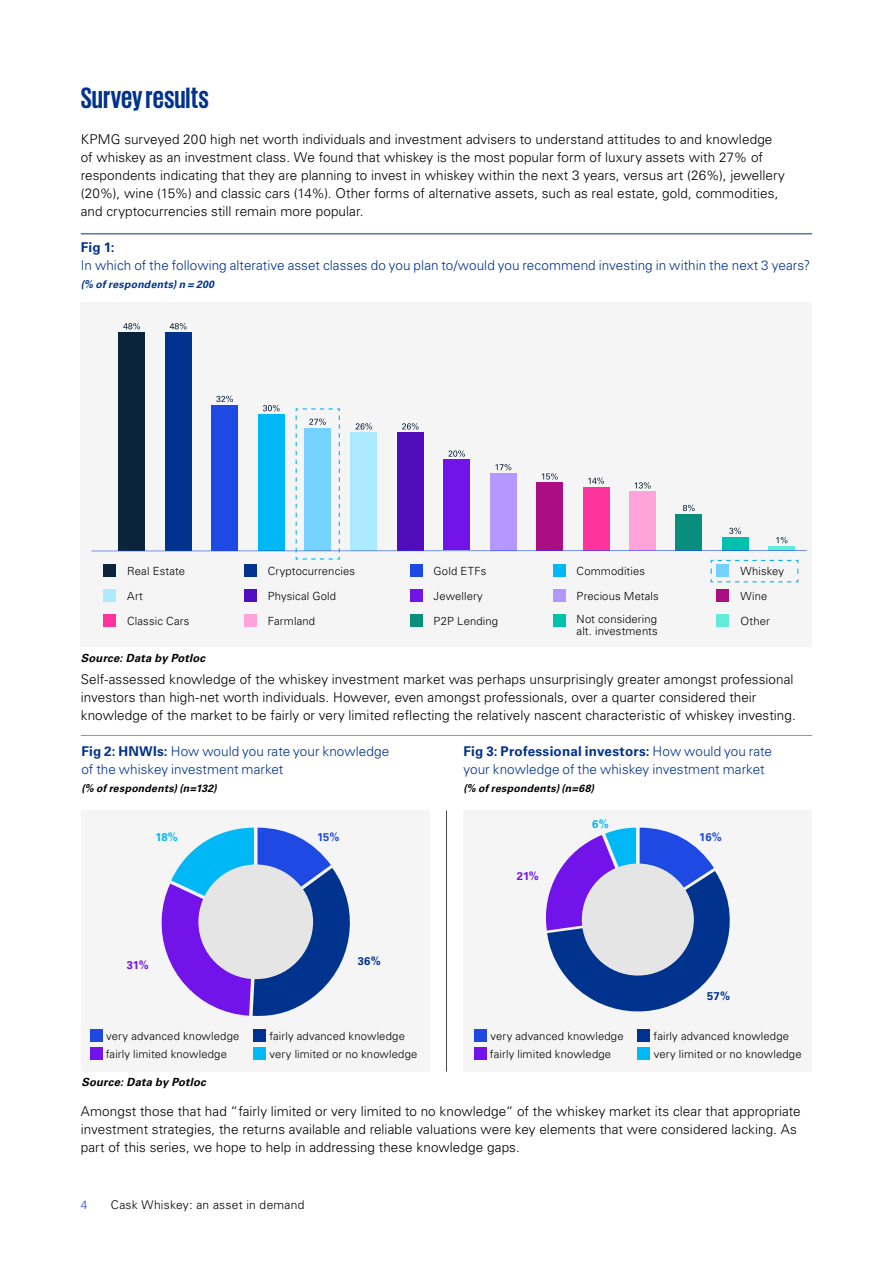
<style>
.page{position:relative;width:893px;height:1263px;background:#fff}
.page>*{position:absolute;margin:0;border:0;box-sizing:border-box;transform-origin:0 0}
.t1{font:700 30px "KPMG";color:#00338d}
.t2{font:300 13.5px/18px "Univers LT Std";letter-spacing:.005em;color:#000}
.t3{font:300 13.5px/18px "Univers LT Std";letter-spacing:.005em;color:#00338d}
.t4{font:700 13.5px "Univers LT Std";color:#00338d}
.t5{font:300 12px "Univers LT Std";letter-spacing:.02em;color:#000}
.t6{font:300 12px "Univers LT Std";color:#1e49e2}
.t7{font:300 11.25px/23.2px "Univers LT Std";letter-spacing:.01em;color:#000}
.t8{font:italic 700 11.25px "Univers LT Std";letter-spacing:.015em;color:#000}
.t9{font:700 11.25px "Univers LT Std";color:#7213ea}
.t10{font:700 11.25px "Univers LT Std";color:#1e49e2}
.t11{font:700 11.25px "Univers LT Std";color:#00338d}
.t12{font:700 11.25px "Univers LT Std";color:#00b8f5}
.t13{font:italic 700 10.5px "Univers LT Std";letter-spacing:.02em;color:#000}
.t14{font:italic 700 10.5px "Univers LT Std";letter-spacing:.02em;color:#00338d}
.s1{font-weight:700}
</style>
<div class="page">
<div style="left:81px;top:302px;width:731px;height:345px;background:#f5f5f5"></div>
<div style="left:81px;top:810px;width:348px;height:261px;background:#f5f5f5"></div>
<div style="left:463px;top:810px;width:349px;height:261px;background:#f5f5f5"></div>
<div style="left:90px;top:1029px;width:13px;height:13px;background:#1e49e2"></div>
<div style="left:253px;top:1029px;width:13px;height:13px;background:#00338d"></div>
<div style="left:90px;top:1047px;width:13px;height:13px;background:#7213ea"></div>
<div style="left:253px;top:1047px;width:13px;height:13px;background:#00b8f5"></div>
<div style="left:474px;top:1029px;width:13px;height:13px;background:#1e49e2"></div>
<div style="left:637px;top:1029px;width:13px;height:13px;background:#00338d"></div>
<div style="left:474px;top:1047px;width:13px;height:13px;background:#7213ea"></div>
<div style="left:637px;top:1047px;width:13px;height:13px;background:#00b8f5"></div>
<div style="left:119px;top:332px;width:26px;height:218px;background:#0c233c"></div>
<svg style="left:123px;top:323px;width:17px;height:7px"></svg>
<div style="left:165px;top:332px;width:26px;height:218px;background:#00338d"></div>
<svg style="left:170px;top:323px;width:17px;height:7px"></svg>
<div style="left:212px;top:405px;width:26px;height:145px;background:#1e49e2"></div>
<svg style="left:216px;top:396px;width:17px;height:6px"></svg>
<div style="left:258px;top:414px;width:26px;height:136px;background:#00b8f5"></div>
<svg style="left:263px;top:405px;width:17px;height:6px"></svg>
<div style="left:351px;top:432px;width:26px;height:118px;background:#aceaff"></div>
<svg style="left:356px;top:423px;width:16px;height:7px"></svg>
<div style="left:397px;top:432px;width:26px;height:118px;background:#510dbc"></div>
<svg style="left:402px;top:423px;width:17px;height:7px"></svg>
<div style="left:444px;top:459px;width:26px;height:91px;background:#7213ea"></div>
<svg style="left:448px;top:450px;width:17px;height:7px"></svg>
<div style="left:490px;top:473px;width:26px;height:77px;background:#b497ff"></div>
<svg style="left:495px;top:464px;width:16px;height:6px"></svg>
<div style="left:537px;top:482px;width:26px;height:68px;background:#ab0d82"></div>
<svg style="left:542px;top:473px;width:16px;height:7px"></svg>
<div style="left:583px;top:487px;width:26px;height:63px;background:#fd349c"></div>
<svg style="left:588px;top:477px;width:16px;height:7px"></svg>
<div style="left:629px;top:491px;width:26px;height:59px;background:#ffa3da"></div>
<svg style="left:635px;top:482px;width:16px;height:7px"></svg>
<div style="left:676px;top:514px;width:26px;height:36px;background:#098e7e"></div>
<svg style="left:683px;top:505px;width:12px;height:6px"></svg>
<div style="left:722px;top:537px;width:26px;height:13px;background:#00c0ae"></div>
<svg style="left:729px;top:527px;width:12px;height:7px"></svg>
<hr style="left:769px;top:546px;width:26px;height:4px;background:#63ebda">
<svg style="left:776px;top:537px;width:11px;height:6px"></svg>
<hr style="left:91px;top:550px;width:716px;height:1px;background:#1e49e2">
<hr style="left:81px;top:234px;width:731px;height:1px;background:#00338d">
<div style="left:103px;top:564px;width:13px;height:13px;background:#0c233c"></div>
<div style="left:103px;top:589px;width:13px;height:13px;background:#aceaff"></div>
<div style="left:103px;top:614px;width:13px;height:13px;background:#fc339c"></div>
<div style="left:410px;top:564px;width:12px;height:13px;background:#1e49e2"></div>
<div style="left:410px;top:589px;width:12px;height:13px;background:#7213ea"></div>
<div style="left:410px;top:614px;width:12px;height:13px;background:#0a8f7d"></div>
<div style="left:244px;top:564px;width:13px;height:13px;background:#00338d"></div>
<div style="left:244px;top:589px;width:13px;height:13px;background:#520dbd"></div>
<div style="left:244px;top:614px;width:13px;height:13px;background:#ffa3d9"></div>
<div style="left:553px;top:564px;width:12px;height:13px;background:#00b8f5"></div>
<div style="left:553px;top:589px;width:12px;height:13px;background:#b596ff"></div>
<div style="left:553px;top:614px;width:12px;height:13px;background:#00c0ae"></div>
<div style="left:717px;top:589px;width:12px;height:13px;background:#ab0d82"></div>
<div style="left:717px;top:614px;width:12px;height:13px;background:#63ebd9"></div>
<svg style="left:161px;top:828px;width:189px;height:188px"></svg>
<div style="left:198px;top:864px;width:115px;height:115px;background:#e5e5e5;border-radius:50%"></div>
<svg style="left:545px;top:828px;width:185px;height:184px"></svg>
<div style="left:582px;top:863px;width:112px;height:112px;background:#e5e5e5;border-radius:50%"></div>
<hr style="left:81px;top:735px;width:731px;height:1px;background:#939598">
<hr style="left:446px;top:810px;width:1px;height:261px;background:#524b48">
<svg style="left:295px;top:408px;width:45px;height:152px"></svg>
<svg style="left:710px;top:559px;width:89px;height:24px"></svg>
<h1 class="t1" style="left:81px;top:83px;width:130px">Survey results</h1>
<p class="t2" style="left:81px;top:130px;width:706px">KPMG surveyed 200 high net worth individuals and investment advisers to understand attitudes to and knowledge of whiskey as an investment class. We found that whiskey is the most popular form of luxury assets with 27% of respondents indicating that they are planning to invest in whiskey within the next 3 years, versus art (26%), jewellery (20%), wine (15%) and classic cars (14%). Other forms of alternative assets, such as real estate, gold, commodities, and cryptocurrencies still remain more popular.</p>
<p class="t4" style="left:81px;top:239px;width:35px">Fig 1:</p>
<p class="t3" style="left:81px;top:256px;width:731px">In which of the following alterative asset classes do you plan to/would you recommend investing in within the next 3 years?</p>
<p class="t14" style="left:81px;top:278px;width:135px">(% of respondents) n = 200</p>
<p class="t7" style="left:127px;top:559px;width:59px">Real Estate</p>
<p class="t7" style="left:127px;top:584px;width:17px">Art</p>
<p class="t7" style="left:127px;top:609px;width:64px">Classic Cars</p>
<p class="t8" style="left:81px;top:651px;width:126px">Source: Data by Potloc</p>
<p class="t7" style="left:268px;top:559px;width:89px">Cryptocurrencies</p>
<p class="t7" style="left:268px;top:584px;width:70px">Physical Gold</p>
<p class="t7" style="left:268px;top:609px;width:49px">Farmland</p>
<p class="t7" style="left:434px;top:559px;width:54px">Gold ETFs</p>
<p class="t7" style="left:434px;top:584px;width:51px">Jewellery</p>
<p class="t7" style="left:434px;top:609px;width:66px">P2P Lending</p>
<p class="t7" style="left:577px;top:559px;width:70px">Commodities</p>
<p class="t7" style="left:577px;top:584px;width:84px">Precious Metals<br>Not considering</p>
<p class="t7" style="left:577px;top:619px;width:83px">alt. investments</p>
<p class="t7" style="left:740px;top:559px;width:45px">Whiskey</p>
<p class="t7" style="left:740px;top:584px;width:28px">Wine</p>
<p class="t7" style="left:740px;top:609px;width:31px">Other</p>
<p class="t2" style="left:81px;top:670px;width:717px">Self-assessed knowledge of the whiskey investment market was perhaps unsurprisingly greater amongst professional investors than high-net worth individuals. However, even amongst professionals, over a quarter considered their knowledge of the market to be fairly or very limited reflecting the relatively nascent characteristic of whiskey investing.</p>
<p class="t3" style="left:81px;top:742px;width:309px"><span class="s1">Fig 2: HNWIs:</span> How would you rate your knowledge of the whiskey investment market</p>
<p class="t13" style="left:81px;top:782px;width:137px">(% of respondents) (n=132)</p>
<p class="t3" style="left:463px;top:742px;width:310px"><span class="s1">Fig 3: Professional investors:</span> How would you rate your knowledge of the whiskey investment market</p>
<p class="t13" style="left:463px;top:782px;width:132px">(% of respondents) (n=68)</p>
<p class="t12" style="left:592px;top:817px;width:18px">6%</p>
<p class="t12" style="left:155px;top:831px;width:24px">18%</p>
<p class="t9" style="left:127px;top:958px;width:24px">31%</p>
<p class="t10" style="left:317px;top:831px;width:24px">15%</p>
<p class="t10" style="left:699px;top:831px;width:24px">16%</p>
<p class="t11" style="left:358px;top:954px;width:24px">36%</p>
<p class="t9" style="left:517px;top:869px;width:24px">21%</p>
<p class="t11" style="left:707px;top:989px;width:24px">57%</p>
<p class="t7" style="left:106px;top:1024px;width:135px">very advanced knowledge</p>
<p class="t7" style="left:269px;top:1024px;width:137px">fairly advanced knowledge</p>
<p class="t7" style="left:106px;top:1042px;width:123px">fairly limited knowledge</p>
<p class="t7" style="left:270px;top:1042px;width:149px">very limited or no knowledge</p>
<p class="t8" style="left:81px;top:1075px;width:126px">Source: Data by Potloc</p>
<p class="t7" style="left:490px;top:1024px;width:135px">very advanced knowledge</p>
<p class="t7" style="left:653px;top:1024px;width:137px">fairly advanced knowledge</p>
<p class="t7" style="left:490px;top:1042px;width:123px">fairly limited knowledge</p>
<p class="t7" style="left:654px;top:1042px;width:149px">very limited or no knowledge</p>
<p class="t2" style="left:81px;top:1102px;width:721px">Amongst those that had “fairly limited or very limited to no knowledge“ of the whiskey market its clear that appropriate investment strategies, the returns available and reliable valuations were key elements that were considered lacking. As part of this series, we hope to help in addressing these knowledge gaps.</p>
<p class="t6" style="left:81px;top:1197px;width:8px">4</p>
<p class="t5" style="left:111px;top:1197px;width:195px">Cask Whiskey: an asset in demand</p>
</div>
